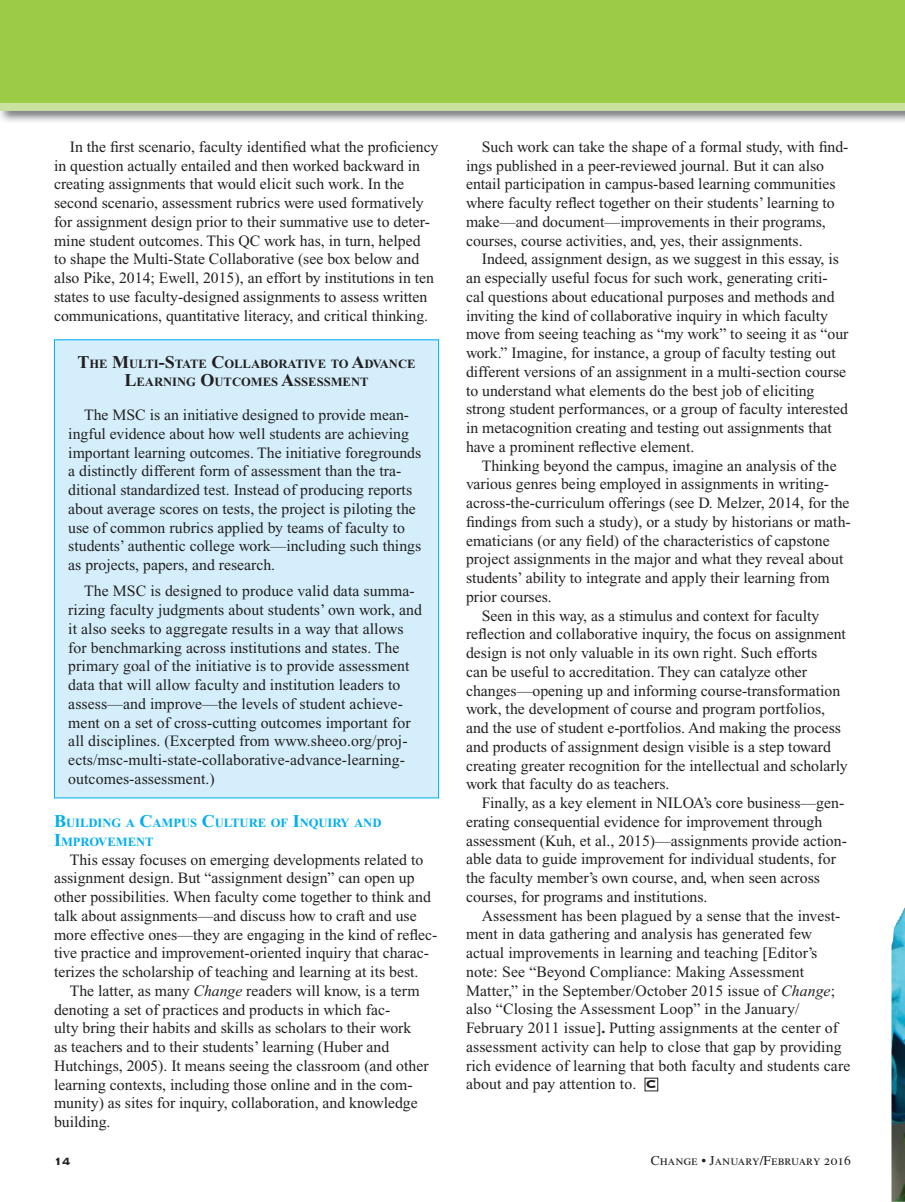
<style>
.page{position:relative;width:905px;height:1202px;background:#fff}
.page>*{position:absolute;margin:0;border:0;box-sizing:border-box;transform-origin:0 0}
.t1{font:15.75px/18.8px "Times New Roman";color:#231f20}
.t2{font:13.5px "Times Roman SC";color:#231f20}
.t3{font:700 13.5px "Copperplate";color:#231f20}
.t4{font:700 12.6px/18.8px "Times New Roman";color:#231f20;text-align:center}
.t5{font:700 12.6px/18.8px "Times New Roman";color:#00aeef}
.s1{font-size:18px}
.s2{font-style:italic}
.s3{font-weight:700}
.s4{font-family:"Copperplate";font-weight:700;font-size:15px}
</style>
<div class="page">
<img style="left:891px;top:909px;width:13px;height:292px">
<div style="left:54px;top:340px;width:384px;height:458px;background:#d4effb"></div>
<div style="left:0;top:102px;width:904px;height:9px;background:#cbe1a0"></div>
<div style="left:0;top:0;width:904px;height:102px;background:#9ccb46"></div>
<div style="left:644px;top:1077px;width:14px;height:14px;border:1px solid #231f20"></div>
<p class="t1" style="left:54px;top:137px;width:386px;text-indent:16px">In the first scenario, faculty identified what the proficiency in question actually entailed and then worked backward in creating assignments that would elicit such work. In the second scenario, assessment rubrics were used formatively for assignment design prior to their summative use to deter&shy;mine student outcomes. This QC work has, in turn, helped<br>to shape the Multi-State Collaborative (see box below and also Pike, 2014; Ewell, 2015), an effort by institutions in ten states to use faculty-designed assignments to assess written communications, quantitative literacy, and critical thinking.</p>
<p class="t4" style="left:77px;top:354px;width:339px"><span class="s1">T</span>HE <span class="s1">M</span>ULTI<span class="s1">-S</span>TATE <span class="s1">C</span>OLLABORATIVE TO <span class="s1">A</span>DVANCE<br><span class="s1">L</span>EARNING <span class="s1">O</span>UTCOMES <span class="s1">A</span>SSESSMENT</p>
<p class="t1" style="left:68px;top:405px;width:354px;text-indent:16px">The MSC is an initiative designed to provide mean&shy;ingful evidence about how well students are achieving important learning outcomes. The initiative foregrounds a distinctly different form of assessment than the tra&shy;ditional standardized test. Instead of producing reports about average scores on tests, the project is piloting the use of common rubrics applied by teams of faculty to students’ authentic college work—including such things as projects, papers, and research.</p>
<p class="t1" style="left:68px;top:582px;width:355px;text-indent:16px">The MSC is designed to produce valid data summa&shy;rizing faculty judgments about students’ own work, and it also seeks to aggregate results in a way that allows for benchmarking across institutions and states. The primary goal of the initiative is to provide assessment data that will allow faculty and institution leaders to assess—and improve—the levels of student achieve&shy;ment on a set of cross-cutting outcomes important for all disciplines. (Excerpted from www.sheeo.org/proj&shy;ects/msc-multi-state-collaborative-advance-learning&shy;outcomes-assessment.)</p>
<p class="t5" style="left:54px;top:813px;width:329px"><span class="s1">B</span>UILDING A <span class="s1">C</span>AMPUS <span class="s1">C</span>ULTURE OF <span class="s1">I</span>NQUIRY AND<br><span class="s1">I</span>MPROVEMENT</p>
<p class="t1" style="left:54px;top:850px;width:385px;text-indent:16px">This essay focuses on emerging developments related to assignment design. But “assignment design” can open up other possibilities. When faculty come together to think and talk about assignments—and discuss how to craft and use more effective ones—they are engaging in the kind of reflec&shy;tive practice and improvement-oriented inquiry that charac&shy;terizes the scholarship of teaching and learning at its best.</p>
<p class="t1" style="left:54px;top:981px;width:376px;text-indent:16px">The latter, as many <span class="s2">Change</span> readers will know, is a term denoting a set of practices and products in which fac-<br>ulty bring their habits and skills as scholars to their work<br>as teachers and to their students’ learning (Huber and Hutchings, 2005). It means seeing the classroom (and other learning contexts, including those online and in the com&shy;munity) as sites for inquiry, collaboration, and knowledge building.</p>
<p class="t1" style="left:466px;top:137px;width:384px;text-indent:16px">Such work can take the shape of a formal study, with find&shy;ings published in a peer-reviewed journal. But it can also entail participation in campus-based learning communities where faculty reflect together on their students’ learning to make—and document—improvements in their programs, courses, course activities, and, yes, their assignments.</p>
<p class="t1" style="left:466px;top:250px;width:384px;text-indent:16px">Indeed, assignment design, as we suggest in this essay, is an especially useful focus for such work, generating criti&shy;cal questions about educational purposes and methods and inviting the kind of collaborative inquiry in which faculty move from seeing teaching as “my work” to seeing it as “our work.” Imagine, for instance, a group of faculty testing out different versions of an assignment in a multi-section course to understand what elements do the best job of eliciting strong student performances, or a group of faculty interested in metacognition creating and testing out assignments that have a prominent reflective element.</p>
<p class="t1" style="left:482px;top:456px;width:356px">Thinking beyond the campus, imagine an analysis of the</p>
<p class="t1" style="left:466px;top:475px;width:364px">various genres being employed in assignments in writing-</p>
<p class="t1" style="left:466px;top:493px;width:385px">across-the-curriculum offerings (see D. Melzer, 2014, for the</p>
<p class="t1" style="left:466px;top:512px;width:386px">findings from such a study), or a study by historians or math-</p>
<p class="t1" style="left:466px;top:531px;width:365px">ematicians (or any field) of the characteristics of capstone</p>
<p class="t1" style="left:466px;top:550px;width:379px">project assignments in the major and what they reveal about</p>
<p class="t1" style="left:466px;top:568px;width:365px">students’ ability to integrate and apply their learning from</p>
<p class="t1" style="left:466px;top:587px;width:87px">prior courses.</p>
<p class="t1" style="left:482px;top:606px;width:339px">Seen in this way, as a stimulus and context for faculty</p>
<p class="t1" style="left:466px;top:625px;width:381px">reflection and collaborative inquiry, the focus on assignment</p>
<p class="t1" style="left:466px;top:643px;width:353px">design is not only valuable in its own right. Such efforts</p>
<p class="t1" style="left:466px;top:662px;width:343px">can be useful to accreditation. They can catalyze other</p>
<p class="t1" style="left:466px;top:681px;width:376px">changes—opening up and informing course-transformation</p>
<p class="t1" style="left:466px;top:700px;width:360px">work, the development of course and program portfolios,</p>
<p class="t1" style="left:466px;top:718px;width:376px">and the use of student e-portfolios. And making the process</p>
<p class="t1" style="left:466px;top:737px;width:366px">and products of assignment design visible is a step toward</p>
<p class="t1" style="left:466px;top:756px;width:383px">creating greater recognition for the intellectual and scholarly</p>
<p class="t1" style="left:466px;top:775px;width:205px">work that faculty do as teachers.</p>
<p class="t1" style="left:482px;top:793px;width:364px">Finally, as a key element in NILOA’s core business—gen-</p>
<p class="t1" style="left:466px;top:812px;width:358px">erating consequential evidence for improvement through</p>
<p class="t1" style="left:466px;top:831px;width:382px">assessment (Kuh, et al., 2015)—assignments provide action-</p>
<p class="t1" style="left:466px;top:849px;width:371px">able data to guide improvement for individual students, for</p>
<p class="t1" style="left:466px;top:868px;width:355px">the faculty member’s own course, and, when seen across</p>
<p class="t1" style="left:466px;top:887px;width:243px">courses, for programs and institutions.</p>
<p class="t1" style="left:482px;top:906px;width:360px">Assessment has been plagued by a sense that the invest-</p>
<p class="t1" style="left:466px;top:924px;width:347px">ment in data gathering and analysis has generated few</p>
<p class="t1" style="left:466px;top:943px;width:353px">actual improvements in learning and teaching [Editor’s</p>
<p class="t1" style="left:466px;top:962px;width:340px">note: See “Beyond Compliance: Making Assessment</p>
<p class="t1" style="left:466px;top:981px;width:370px">Matter,” in the September/October 2015 issue of <span class="s2">Change</span>;</p>
<p class="t1" style="left:466px;top:999px;width:335px">also “Closing the Assessment Loop” in the January/</p>
<p class="t1" style="left:466px;top:1018px;width:373px">February 2011 issue]<span class="s3">.</span> Putting assignments at the center of</p>
<p class="t1" style="left:466px;top:1037px;width:377px">assessment activity can help to close that gap by providing</p>
<p class="t1" style="left:466px;top:1056px;width:386px">rich evidence of learning that both faculty and students care</p>
<p class="t1" style="left:466px;top:1074px;width:192px">about and pay attention to. <span class="s4">C</span></p>
<p class="t3" style="left:54px;top:1152px;width:18px">14</p>
<p class="t2" style="left:650px;top:1152px;width:202px">Change • January/February 2016</p>
</div>
